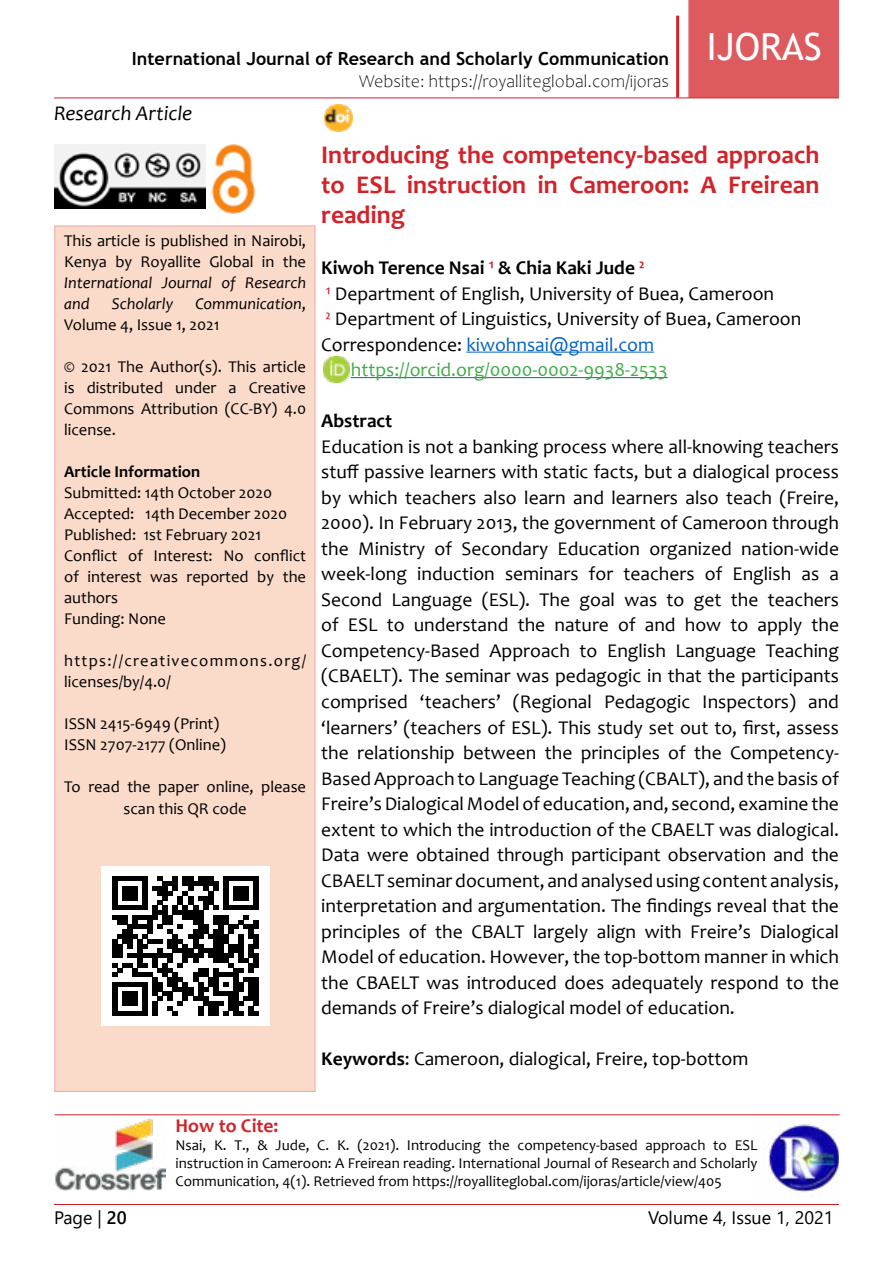
<style>
.page{position:relative;width:893px;height:1263px;background:#fff}
.page>*{position:absolute;margin:0;border:0;box-sizing:border-box;transform-origin:0 0}
.t1{font:700 25.5px/30px "Candara";color:#d2232a;text-align:justify}
.t2{font:italic 21px "Candara";color:#000}
.t3{font:19.5px/25.5px "Candara";color:#000;text-align:justify}
.t4{font:700 19.5px "Candara";color:#000}
.t5{font:19.5px "Candara";color:#41ad49}
.t6{font:19.5px "Candara";color:#0563c1}
.t7{font:700 19.5px "Candara";color:#d2232a}
.t8{font:700 18px "Trebuchet MS";color:#030203}
.t9{font:300 18px "Candara";color:#030203}
.t10{font:18px "Segoe UI";color:#000}
.t11{font:16.5px/21px "Candara";color:#000}
.t12{font:16.5px/21px "Candara";letter-spacing:.08em;color:#000}
.t13{font:italic 16.5px/21px "Candara";color:#000}
.t14{font:700 16.5px "Candara";color:#000}
.t15{font:15px/18px "Candara";color:#000;text-align:justify}
.s1{font-style:italic}
.s2{color:#d2232a}
.s3{color:#000}
.s4{font-weight:700}
.s5{font-weight:600}
</style>
<div class="page">
<div style="left:688px;top:0;width:151px;height:98px;background:#dd5a5f;border:2px solid #d2232a"></div>
<hr style="left:54px;top:98px;width:785px;height:1px;background:#d2232a">
<hr style="left:54px;top:1204px;width:785px;height:1px;background:#d2232a">
<hr style="left:676px;top:16px;width:3px;height:82px;background:#d2232a">
<hr style="left:466px;top:352px;width:188px;height:1px;background:#0563c1">
<hr style="left:351px;top:377px;width:317px;height:1px;background:#0563c1">
<div style="left:54px;top:226px;width:261px;height:866px;background:#fadac9"></div>
<img style="left:324px;top:104px;width:28px;height:27px">
<img style="left:54px;top:1118px;width:111px;height:72px">
<img style="left:324px;top:357px;width:26px;height:26px">
<img style="left:54px;top:144px;width:151px;height:65px">
<img style="left:212px;top:144px;width:43px;height:70px">
<hr style="left:55px;top:1114px;width:785px;height:1px;background:#d2232a">
<img style="left:751px;top:1114px;width:88px;height:82px">
<div style="left:102px;top:866px;width:168px;height:160px;background:#fff"></div>
<svg style="left:112px;top:876px;width:147px;height:139px"></svg>
<p class="t8" style="left:132px;top:48px;width:692px">International Journal of Research and Scholarly Communication <sup>IJORAS</sup></p>
<p class="t9" style="left:359px;top:71px;width:311px">Website: https://royalliteglobal.com/ijoras</p>
<p class="t2" style="left:54px;top:100px;width:140px">Research Article</p>
<p class="t11" style="left:64px;top:230px;width:243px">This article is published in Nairobi,<br>Kenya by Royallite Global in the</p>
<p class="t13" style="left:64px;top:272px;width:243px">International Journal of Research and</p>
<p class="t13" style="left:112px;top:293px;width:63px">Scholarly</p>
<p class="t11" style="left:64px;top:293px;width:243px;text-indent:131px"><span class="s1">Communication</span>,<br>Volume 4, Issue 1, 2021</p>
<p class="t11" style="left:64px;top:356px;width:243px;text-align:justify">© 2021 The Author(s). This article is distributed under a Creative Commons Attribution (CC-BY) 4.0 license.</p>
<p class="t14" style="left:64px;top:462px;width:137px">Article Information</p>
<p class="t11" style="left:64px;top:482px;width:243px">Submitted: 14th October 2020<br>Accepted: 14th December 2020<br>Published: 1st February 2021<br>Conflict of Interest: No conflict of interest was reported by the authors<br>Funding: None</p>
<p class="t12" style="left:64px;top:650px;width:243px">https://creativecommons.org/ licenses/by/4.0/</p>
<p class="t11" style="left:64px;top:713px;width:163px">ISSN 2415-6949 (Print)<br>ISSN 2707-2177 (Online)</p>
<p class="t11" style="left:64px;top:776px;width:243px;text-align:center">To read the paper online, please scan this QR code</p>
<h1 class="t1" style="left:321px;top:140px;width:500px">Introducing the competency-based approach to ESL instruction in Cameroon: A Freirean reading</h1>
<p class="t4" style="left:321px;top:256px;width:325px">Kiwoh Terence Nsai <span class="s2">¹</span> &amp; Chia Kaki Jude <span class="s2">²</span></p>
<p class="t3" style="left:325px;top:281px;width:450px"><span class="s2">¹</span> Department of English, University of Buea, Cameroon</p>
<p class="t3" style="left:325px;top:306px;width:477px"><span class="s2">²</span> Department of Linguistics, University of Buea, Cameroon</p>
<p class="t6" style="left:321px;top:332px;width:334px"><span class="s3">Correspondence:</span> kiwohnsai@gmail.com</p>
<p class="t5" style="left:351px;top:358px;width:318px">https://orcid.org/0000-0002-9938-2533</p>
<p class="t4" style="left:321px;top:409px;width:73px">Abstract</p>
<p class="t3" style="left:321px;top:434px;width:519px">Education is not a banking process where all-knowing teachers stuff passive learners with static facts, but a dialogical process by which teachers also learn and learners also teach (Freire, 2000). In February 2013, the government of Cameroon through the Ministry of Secondary Education organized nation-wide week-long induction seminars for teachers of English as a Second Language (ESL). The goal was to get the teachers of ESL to understand the nature of and how to apply the Competency-Based Approach to English Language Teaching (CBAELT). The seminar was pedagogic in that the participants comprised ‘teachers’ (Regional Pedagogic Inspectors) and ‘learners’ (teachers of ESL). This study set out to, first, assess the relationship between the principles of the Competency-Based Approach to Language Teaching (CBALT), and the basis of Freire’s Dialogical Model of education, and, second, examine the extent to which the introduction of the CBAELT was dialogical.<br>Data were obtained through participant observation and the CBAELT seminar document, and analysed using content analysis, interpretation and argumentation. The findings reveal that the principles of the CBALT largely align with Freire’s Dialogical Model of education. However, the top-bottom manner in which the CBAELT was introduced does adequately respond to the demands of Freire’s dialogical model of education.</p>
<p class="t3" style="left:321px;top:1046px;width:429px"><span class="s4">Keywords</span>: Cameroon, dialogical, Freire, top-bottom</p>
<p class="t7" style="left:176px;top:1113px;width:105px">How to Cite:</p>
<p class="t15" style="left:176px;top:1136px;width:584px">Nsai, K. T., &amp; Jude, C. K. (2021). Introducing the competency-based approach to ESL instruction in Cameroon: A Freirean reading. International Journal of Research and Scholarly Communication, 4(1). Retrieved from https://royalliteglobal.com/ijoras/article/view/405</p>
<p class="t10" style="left:54px;top:1201px;width:74px">Page | <span class="s5">20</span></p>
<p class="t10" style="left:648px;top:1201px;width:187px">Volume 4, Issue 1, 2021</p>
</div>
